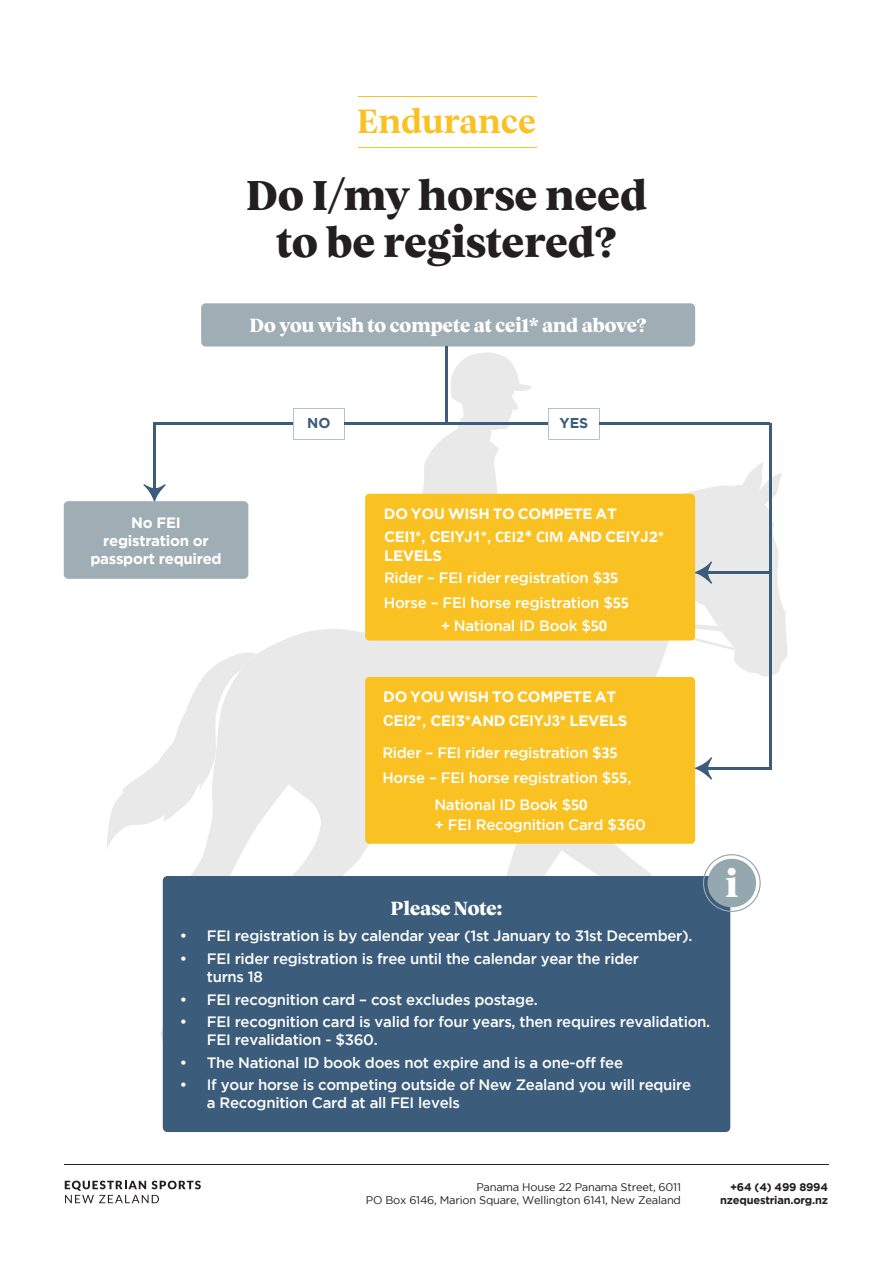
<style>
.page{position:relative;width:893px;height:1263px;background:#fff}
.page>*{position:absolute;margin:0;border:0;box-sizing:border-box;transform-origin:0 0}
.t1{font:800 42.6px/47.5px "TRY Vesterbro";letter-spacing:-.02em;color:#231f20;text-align:center}
.t2{font:800 37.35px "TRY Vesterbro";color:#fff}
.t3{font:700 34.35px "TRY Vesterbro";letter-spacing:-.02em;color:#fac122}
.t4{font:800 19.5px "TRY Vesterbro";letter-spacing:-.03em;color:#fff}
.t5{font:500 15px/18px "Gotham";letter-spacing:-.02em;color:#fff}
.t6{font:700 15px/18px "Gotham";letter-spacing:-.02em;color:#fff}
.t7{font:700 14.25px "Gotham";color:#3b5c7b}
.t8{font:11.1px/12.6px "Gotham";letter-spacing:-.02em;color:#231f20;text-align:right}
.t9{font:700 11.1px/12.6px "Gotham";letter-spacing:-.02em;color:#231f20;text-align:right}
.s1{font-family:"Arial"}
.s2{font-family:"Calibri";font-size:16.5px}
.s3{font-weight:700}
.s4{font-family:"Calibri";font-weight:700;font-size:16.5px}
</style>
<div class="page">
<svg style="left:65px;top:1180px;width:136px;height:23px"></svg>
<hr style="left:64px;top:1164px;width:765px;height:1px;background:#231f20">
<svg style="left:416px;top:352px;width:132px;height:110px"></svg>
<svg style="left:106px;top:761px;width:53px;height:88px"></svg>
<svg style="left:159px;top:462px;width:628px;height:601px"></svg>
<div style="left:201px;top:303px;width:494px;height:43px;background:#9fadb5;border-radius:5px"></div>
<hr style="left:445px;top:346px;width:2px;height:77px;background:#3b5c7b">
<hr style="left:153px;top:423px;width:617px;height:2px;background:#3b5c7b">
<div style="left:365px;top:494px;width:330px;height:146px;background:#fac122;border-radius:4px"></div>
<div style="left:365px;top:677px;width:330px;height:167px;background:#fac122;border-radius:4px"></div>
<div style="left:163px;top:876px;width:567px;height:256px;background:#3b5c7b;border-radius:5px"></div>
<hr style="left:358px;top:147px;width:179px;height:1px;background:#fac122">
<hr style="left:358px;top:97px;width:179px;height:1px;background:#fac122">
<div style="left:64px;top:501px;width:184px;height:78px;background:#9fadb5;border-radius:5px"></div>
<svg style="left:143px;top:484px;width:23px;height:17px"></svg>
<hr style="left:153px;top:423px;width:3px;height:70px;background:#3b5c7b">
<svg style="left:703px;top:854px;width:58px;height:58px"></svg>
<div style="left:707px;top:859px;width:49px;height:48px;background:#95a7af;border-radius:50%"></div>
<svg style="left:293px;top:408px;width:51px;height:32px"></svg>
<svg style="left:548px;top:408px;width:52px;height:32px"></svg>
<hr style="left:769px;top:423px;width:2px;height:346px;background:#3b5c7b">
<svg style="left:548px;top:561px;width:187px;height:89px"></svg>
<svg style="left:695px;top:757px;width:17px;height:23px"></svg>
<hr style="left:708px;top:571px;width:63px;height:3px;background:#3b5c7b">
<hr style="left:708px;top:767px;width:63px;height:2px;background:#3b5c7b">
<h3 class="t3" style="left:357px;top:98px;width:181px">Endurance</h3>
<h1 class="t1" style="left:246px;top:171px;width:403px">Do I/my horse need to be registered?</h1>
<h3 class="t4" style="left:249px;top:313px;width:399px">Do you wish to compete at cei1* and above?</h3>
<p class="t7" style="left:307px;top:415px;width:25px">NO</p>
<p class="t7" style="left:560px;top:415px;width:30px">YES</p>
<p class="t6" style="left:90px;top:513px;width:133px;text-align:center">No FEI registration or passport required</p>
<p class="t6" style="left:384px;top:501px;width:282px;line-height:23.9px">DO YOU WISH TO COMPETE AT<br>CEI1*<span class="s1">, CEIYJ1*,</span> <span class="s2">CEI2* CIM</span> AND CEI<span class="s1">YJ</span>2*</p>
<p class="t5" style="left:384px;top:544px;width:236px;line-height:22.6px"><span class="s3">LEVELS<br></span>Rider – FEI rider registration $<span class="s4">35</span></p>
<p class="t5" style="left:384px;top:593px;width:247px">Horse – FEI horse registration $<span class="s4">55</span></p>
<p class="t5" style="left:441px;top:616px;width:168px">+ National ID Book $<span class="s4">50</span></p>
<p class="t6" style="left:383px;top:685px;width:246px;line-height:23.9px">DO YOU WISH TO COMPETE AT<br><span class="s1">CEI2*,</span> CEI3*AND <span class="s1">CEIYJ3*</span> LEVELS</p>
<p class="t5" style="left:382px;top:740px;width:251px;line-height:24.9px">Rider – FEI rider registration $<span class="s4">35<br></span>Horse – FEI horse registration $<span class="s4">55</span>,</p>
<p class="t5" style="left:434px;top:795px;width:213px;line-height:19.8px">National ID Book $<span class="s4">50<br></span>+ FEI Recognition Card $360</p>
<h3 class="t4" style="left:391px;top:895px;width:113px">Please Note:</h3>
<p class="t5" style="left:180px;top:927px;width:514px">• FEI registration is by calendar year (1st January to 31st December).</p>
<p class="t5" style="left:207px;top:949px;width:434px;text-indent:-27px">• FEI rider registration is free until the calendar year the rider turns 18</p>
<p class="t5" style="left:180px;top:990px;width:359px">• FEI recognition card – cost excludes postage.</p>
<p class="t5" style="left:207px;top:1012px;width:505px;text-indent:-27px">• FEI recognition card is valid for four years, then requires revalidation.<br>FEI revalidation - $360.</p>
<p class="t5" style="left:180px;top:1053px;width:445px">• The National ID book does not expire and is a one-off fee</p>
<p class="t5" style="left:207px;top:1076px;width:486px;text-indent:-27px">• If your horse is competing outside of New Zealand you will require a Recognition Card at all FEI levels</p>
<h2 class="t2" style="left:725px;top:859px;width:15px">i</h2>
<p class="t8" style="left:366px;top:1181px;width:317px">Panama House 22 Panama Street, 6011<br>PO Box 6146, Marion Square, Wellington 6141, New Zealand</p>
<p class="t9" style="left:720px;top:1181px;width:109px">+64 (4) 499 8994 nzequestrian.org.nz</p>
</div>
